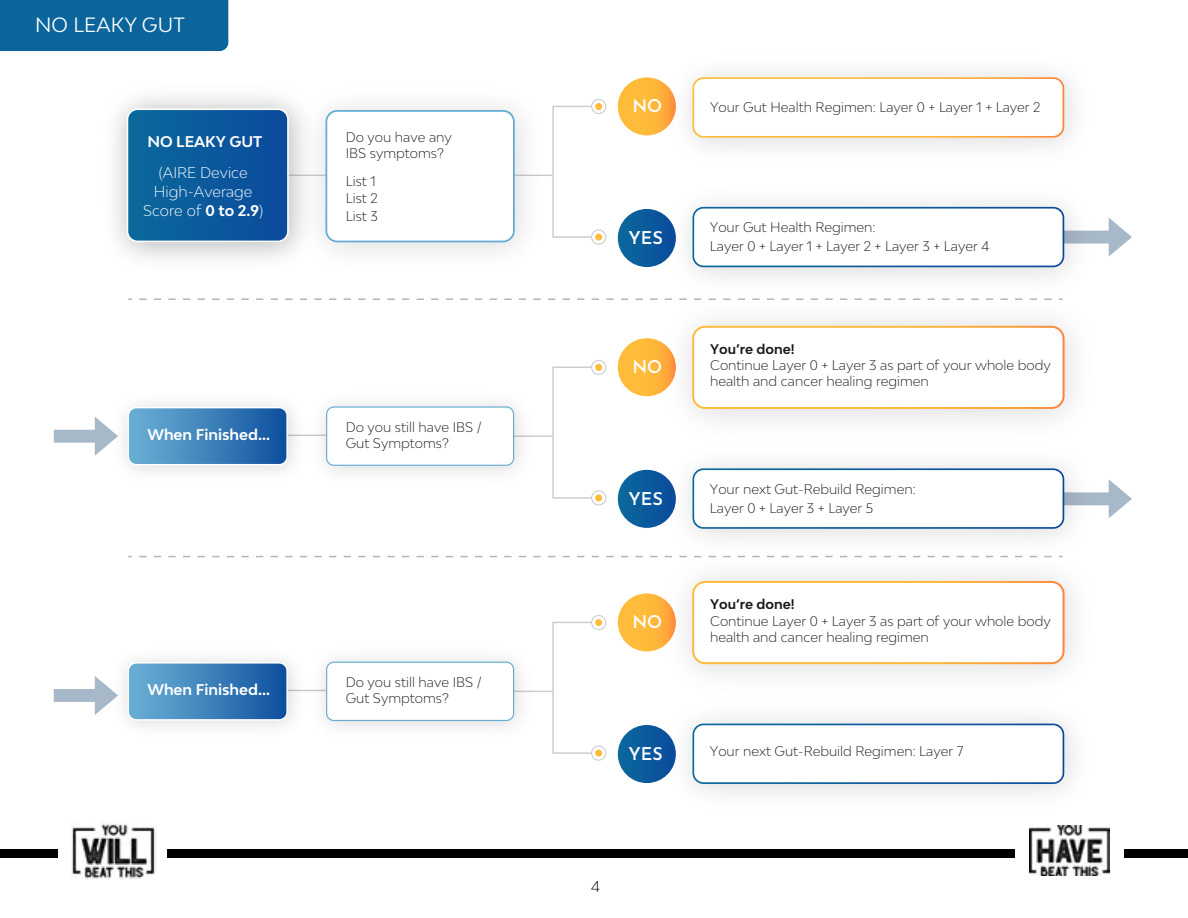
<style>
.page{position:relative;width:1188px;height:918px;background:#fff}
.page>*{position:absolute;margin:0;border:0;box-sizing:border-box;transform-origin:0 0}
.t1{font:19.5px "Bw Modelica";letter-spacing:.01em;color:#fff}
.t2{font:600 17.55px "Josefin Sans";color:#fff}
.t3{font:300 15px "Bw Modelica LGC";color:#000}
.t4{font:700 14.7px "Bw Modelica";color:#fff}
.t5{font:300 14.7px/19px "Bw Modelica";color:#fff;text-align:center}
.t6{font:300 13.2px/16px "Bw Modelica";color:#1a1a1a}
.t7{font:700 13.2px "Bw Modelica";color:#1a1a1a}
.s1{font-weight:700}
</style>
<div class="page">
<div style="left:167px;top:849px;width:847px;height:8px;background:#000"></div>
<div style="left:0;top:849px;width:57px;height:8px;background:#000"></div>
<div style="left:1125px;top:849px;width:63px;height:8px;background:#000"></div>
<img style="left:70px;top:823px;width:85px;height:56px">
<img style="left:1030px;top:825px;width:80px;height:51px">
<svg style="left:616px;top:75px;width:62px;height:63px"></svg>
<div style="left:618px;top:77px;width:58px;height:58px;background:#ffbc3a;border-radius:29px"></div>
<svg style="left:617px;top:209px;width:40px;height:58px"></svg>
<div style="left:552px;top:106px;width:40px;height:132px;border:1px solid #ccc"></div>
<div style="left:591px;top:229px;width:15px;height:16px;border:1px solid #ccc;border-radius:50%"></div>
<div style="left:595px;top:234px;width:7px;height:7px;background:#ffbc3a;border-radius:50%"></div>
<div style="left:591px;top:99px;width:15px;height:15px;border:1px solid #ccc;border-radius:50%"></div>
<div style="left:595px;top:103px;width:7px;height:7px;background:#ffbc3a;border-radius:50%"></div>
<svg style="left:127px;top:108px;width:160px;height:134px;background:#1862a1"></svg>
<img style="left:657px;top:72px;width:417px;height:76px">
<svg style="left:693px;top:77px;width:371px;height:61px"></svg>
<svg style="left:692px;top:326px;width:373px;height:83px"></svg>
<svg style="left:616px;top:336px;width:62px;height:62px"></svg>
<svg style="left:618px;top:338px;width:58px;height:58px;background:#ffb53c"></svg>
<svg style="left:617px;top:469px;width:40px;height:59px"></svg>
<div style="left:552px;top:367px;width:40px;height:132px;border:1px solid #ccc"></div>
<div style="left:591px;top:490px;width:15px;height:16px;border:1px solid #ccc;border-radius:50%"></div>
<div style="left:595px;top:494px;width:7px;height:7px;background:#ffbc3a;border-radius:50%"></div>
<div style="left:591px;top:360px;width:15px;height:15px;border:1px solid #ccc;border-radius:50%"></div>
<div style="left:595px;top:364px;width:7px;height:7px;background:#ffbc3a;border-radius:50%"></div>
<hr style="left:506px;top:435px;width:47px;height:2px;background:#ccc">
<img style="left:287px;top:94px;width:270px;height:167px">
<svg style="left:325px;top:110px;width:190px;height:132px"></svg>
<img style="left:314px;top:402px;width:229px;height:71px">
<svg style="left:326px;top:406px;width:188px;height:60px"></svg>
<svg style="left:128px;top:408px;width:159px;height:57px;background:#3e81ba"></svg>
<div style="left:128px;top:407px;width:160px;height:58px;border:1px solid #fff;border-radius:8px"></div>
<svg style="left:692px;top:581px;width:373px;height:83px"></svg>
<img style="left:687px;top:709px;width:387px;height:85px">
<svg style="left:693px;top:724px;width:371px;height:60px"></svg>
<svg style="left:616px;top:591px;width:62px;height:63px"></svg>
<svg style="left:618px;top:593px;width:58px;height:58px;background:#ffb53c"></svg>
<svg style="left:617px;top:725px;width:59px;height:59px"></svg>
<div style="left:552px;top:622px;width:40px;height:132px;border:1px solid #ccc"></div>
<div style="left:591px;top:746px;width:15px;height:15px;border:1px solid #ccc;border-radius:50%"></div>
<div style="left:595px;top:750px;width:7px;height:7px;background:#ffbc3a;border-radius:50%"></div>
<div style="left:591px;top:615px;width:15px;height:15px;border:1px solid #ccc;border-radius:50%"></div>
<div style="left:595px;top:619px;width:7px;height:7px;background:#ffbc3a;border-radius:50%"></div>
<hr style="left:506px;top:691px;width:47px;height:1px;background:#ccc">
<img style="left:314px;top:658px;width:229px;height:70px">
<svg style="left:326px;top:662px;width:188px;height:59px"></svg>
<svg style="left:128px;top:663px;width:159px;height:57px;background:#3e81ba"></svg>
<div style="left:128px;top:662px;width:160px;height:59px;border:1px solid #fff;border-radius:8px"></div>
<svg style="left:139px;top:298px;width:518px;height:2px"></svg>
<svg style="left:139px;top:556px;width:518px;height:1px"></svg>
<svg style="left:54px;top:417px;width:64px;height:39px"></svg>
<svg style="left:54px;top:676px;width:64px;height:39px"></svg>
<img style="left:657px;top:202px;width:408px;height:98px">
<svg style="left:693px;top:207px;width:439px;height:60px"></svg>
<img style="left:657px;top:463px;width:412px;height:106px">
<svg style="left:693px;top:468px;width:439px;height:61px"></svg>
<div style="left:0;top:0;width:228px;height:51px;background:#0b659c"></div>
<h1 class="t1" style="left:35px;top:12px;width:151px">NO LEAKY GUT</h1>
<p class="t4" style="left:147px;top:132px;width:116px">NO LEAKY GUT</p>
<p class="t5" style="left:143px;top:163px;width:122px">(AIRE Device<br>High-Average<br>Score of <span class="s1">0 to 2.9</span>(</p>
<p class="t6" style="left:346px;top:129px;width:108px">Do you have any<br>IBS symptoms?</p>
<p class="t6" style="left:346px;top:172px;width:34px;line-height:17.5px">List 1<br>List 2<br>List 3</p>
<p class="t4" style="left:147px;top:425px;width:124px">When Finished...</p>
<p class="t6" style="left:346px;top:418px;width:137px">Do you still have IBS /</p>
<p class="t6" style="left:346px;top:434px;width:104px">Gut Symptoms?</p>
<p class="t4" style="left:147px;top:680px;width:124px">When Finished...</p>
<p class="t6" style="left:346px;top:674px;width:137px">Do you still have IBS /</p>
<p class="t6" style="left:346px;top:690px;width:104px">Gut Symptoms?</p>
<h2 class="t2" style="left:632px;top:91px;width:31px">NO</h2>
<h2 class="t2" style="left:629px;top:223px;width:36px">YES</h2>
<h2 class="t2" style="left:632px;top:351px;width:31px">NO</h2>
<h2 class="t2" style="left:629px;top:484px;width:36px">YES</h2>
<h2 class="t2" style="left:632px;top:607px;width:31px">NO</h2>
<h2 class="t2" style="left:629px;top:739px;width:36px">YES</h2>
<p class="t3" style="left:591px;top:876px;width:10px">4</p>
<p class="t6" style="left:710px;top:98px;width:332px">Your Gut Health Regimen: Layer 0 + Layer +1 Layer 2</p>
<p class="t6" style="left:710px;top:218px;width:281px;line-height:19px">Your Gut Health Regimen:<br>Layer 0 + Layer +1 Layer +2 Layer +3 Layer 4</p>
<p class="t7" style="left:710px;top:341px;width:86px">You’re done!</p>
<p class="t6" style="left:710px;top:357px;width:342px">Continue Layer 0 + Layer 3 as part of your whole body health and cancer healing regimen</p>
<p class="t6" style="left:710px;top:479px;width:207px;line-height:19px">Your next Gut-Rebuild Regimen:<br>Layer 0 + Layer +3 Layer 5</p>
<p class="t7" style="left:710px;top:596px;width:86px">You’re done!</p>
<p class="t6" style="left:710px;top:612px;width:342px">Continue Layer 0 + Layer 3 as part of your whole body health and cancer healing regimen</p>
<p class="t6" style="left:710px;top:743px;width:255px">Your next Gut-Rebuild Regimen: Layer 7</p>
</div>
